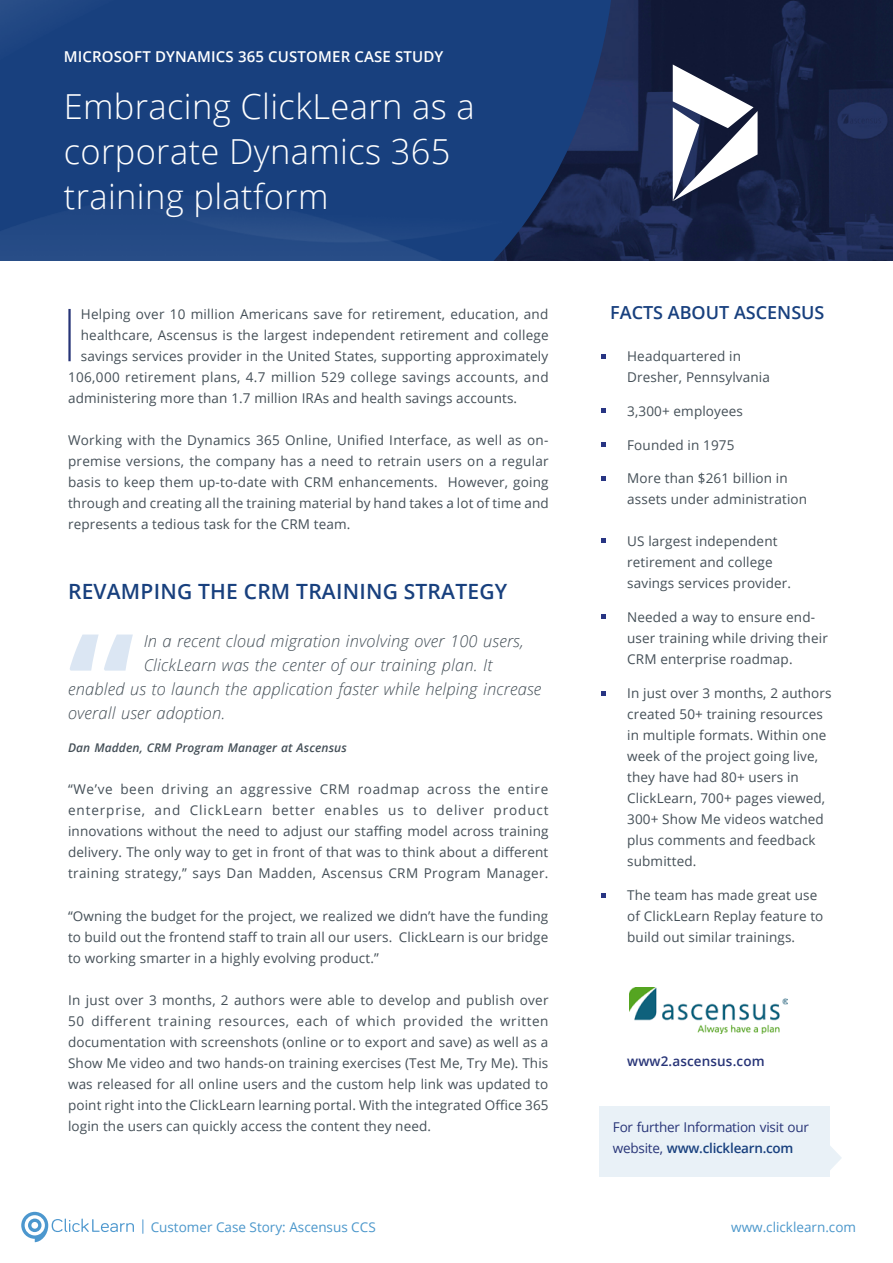
<style>
.page{position:relative;width:893px;height:1263px;background:#fff}
.page>*{position:absolute;margin:0;border:0;box-sizing:border-box;transform-origin:0 0}
.t1{font:300 34.5px/45px "Open Sans";letter-spacing:.01em;color:#fff}
.t2{font:600 21px "Open Sans";letter-spacing:.01em;color:#18407e}
.t3{font:600 18px "Open Sans";color:#18407e}
.t4{font:italic 300 16.5px "Open Sans";letter-spacing:.01em;color:#444f57}
.t5{font:600 15px "Open Sans";letter-spacing:.01em;color:#fff}
.t6{font:13.5px/21px "Open Sans";letter-spacing:.01em;color:#444f57}
.t7{font:13.5px/21px "Open Sans";letter-spacing:-.02em;color:#273477}
.t8{font:13.5px "Open Sans";color:#4b97cb}
.t9{font:600 13.5px "Open Sans";letter-spacing:.01em;color:#273477}
.t10{font:italic 600 12px "Open Sans";letter-spacing:.01em;color:#444f57}
.s1{font-weight:600;color:#18407e}
</style>
<div class="page">
<svg style="left:21px;top:1212px;width:113px;height:30px"></svg>
<svg style="left:142px;top:1220px;width:1px;height:13px"></svg>
<img style="left:0;top:0;width:486px;height:261px">
<img style="left:486px;top:0;width:407px;height:261px">
<svg style="left:602px;top:354px;width:4px;height:4px"></svg>
<svg style="left:602px;top:443px;width:4px;height:4px"></svg>
<svg style="left:602px;top:408px;width:4px;height:4px"></svg>
<svg style="left:602px;top:539px;width:4px;height:4px"></svg>
<svg style="left:602px;top:691px;width:4px;height:5px"></svg>
<svg style="left:602px;top:893px;width:4px;height:4px"></svg>
<svg style="left:602px;top:476px;width:4px;height:4px"></svg>
<svg style="left:602px;top:614px;width:4px;height:4px"></svg>
<hr style="left:68px;top:309px;width:3px;height:52px;background:#273477">
<svg style="left:673px;top:64px;width:85px;height:137px"></svg>
<div style="left:600px;top:1107px;width:230px;height:70px;background:#e9f1f7"></div>
<svg style="left:830px;top:1146px;width:12px;height:24px"></svg>
<img style="left:629px;top:988px;width:159px;height:45px">
<svg style="left:70px;top:634px;width:63px;height:37px"></svg>
<p class="t5" style="left:64px;top:46px;width:381px">MICROSOFT DYNAMICS 365 CUSTOMER CASE STUDY</p>
<h1 class="t1" style="left:64px;top:84px;width:412px">Embracing ClickLearn as a corporate Dynamics 365 training platform</h1>
<p class="t6" style="left:81px;top:303px;width:469px">Helping over 10 million Americans save for retirement, education, and</p>
<p class="t6" style="left:81px;top:324px;width:469px">healthcare, Ascensus is the largest independent retirement and college</p>
<p class="t6" style="left:81px;top:345px;width:469px">savings services provider in the United States, supporting approximately</p>
<p class="t6" style="left:68px;top:366px;width:482px">106,000 retirement plans, 4.7 million 529 college savings accounts, and</p>
<p class="t6" style="left:68px;top:387px;width:451px">administering more than 1.7 million IRAs and health savings accounts.</p>
<p class="t6" style="left:68px;top:429px;width:482px;text-align:justify">Working with the Dynamics 365 Online, Unified Interface, as well as on&shy;premise versions, the company has a need to retrain users on a regular basis to keep them up-to-date with CRM enhancements. However, going through and creating all the training material by hand takes a lot of time and represents a tedious task for the CRM team.</p>
<h2 class="t2" style="left:68px;top:577px;width:441px">REVAMPING THE CRM TRAINING STRATEGY</h2>
<p class="t4" style="left:144px;top:629px;width:382px">In a recent cloud migration involving over 100 users,</p>
<p class="t4" style="left:144px;top:653px;width:350px">ClickLearn was the center of our training plan. It</p>
<p class="t4" style="left:68px;top:677px;width:475px">enabled us to launch the application faster while helping increase</p>
<p class="t4" style="left:68px;top:701px;width:159px">overall user adoption.</p>
<p class="t10" style="left:68px;top:740px;width:280px">Dan Madden, CRM Program Manager at Ascensus</p>
<p class="t6" style="left:68px;top:779px;width:482px;text-align:justify">“We’ve been driving an aggressive CRM roadmap across the entire enterprise, and ClickLearn better enables us to deliver product innovations without the need to adjust our staffing model across training delivery. The only way to get in front of that was to think about a different training strategy,” says Dan Madden, Ascensus CRM Program Manager.</p>
<p class="t6" style="left:68px;top:905px;width:482px;text-align:justify">“Owning the budget for the project, we realized we didn’t have the funding to build out the frontend staff to train all our users. ClickLearn is our bridge to working smarter in a highly evolving product.”</p>
<p class="t6" style="left:68px;top:989px;width:482px;text-align:justify">In just over 3 months, 2 authors were able to develop and publish over 50 different training resources, each of which provided the written documentation with screenshots (online or to export and save) as well as a Show Me video and two hands-on training exercises (Test Me, Try Me). This was released for all online users and the custom help link was updated to point right into the ClickLearn learning portal. With the integrated Office 365 login the users can quickly access the content they need.</p>
<h3 class="t3" style="left:610px;top:300px;width:216px">FACTS ABOUT ASCENSUS</h3>
<p class="t6" style="left:627px;top:345px;width:144px">Headquartered in<br>Dresher, Pennsylvania</p>
<p class="t6" style="left:627px;top:400px;width:117px">3,300+ employees</p>
<p class="t6" style="left:627px;top:434px;width:109px">Founded in 1975</p>
<p class="t6" style="left:627px;top:467px;width:181px">More than $261 billion in assets under administration</p>
<p class="t6" style="left:627px;top:530px;width:165px">US largest independent retirement and college savings services provider.</p>
<p class="t6" style="left:627px;top:606px;width:202px">Needed a way to ensure end&shy;user training while driving their<br>CRM enterprise roadmap.</p>
<p class="t6" style="left:627px;top:682px;width:206px">In just over 3 months, 2 authors created 50+ training resources in multiple formats. Within one week of the project going live, they have had 80+ users in<br>ClickLearn, 700+ pages viewed,<br>300+ Show Me videos watched plus comments and feedback submitted.</p>
<p class="t6" style="left:627px;top:884px;width:198px">The team has made great use of ClickLearn Replay feature to build out similar trainings.</p>
<p class="t9" style="left:627px;top:1051px;width:139px">www2.ascensus.com</p>
<p class="t7" style="left:613px;top:1116px;width:197px">For further Information visit our website, <span class="s1">www.clicklearn.com</span></p>
<p class="t8" style="left:151px;top:1217px;width:227px">Customer Case Story: Ascensus CCS</p>
<p class="t8" style="left:731px;top:1217px;width:126px">www.clicklearn.com</p>
</div>
